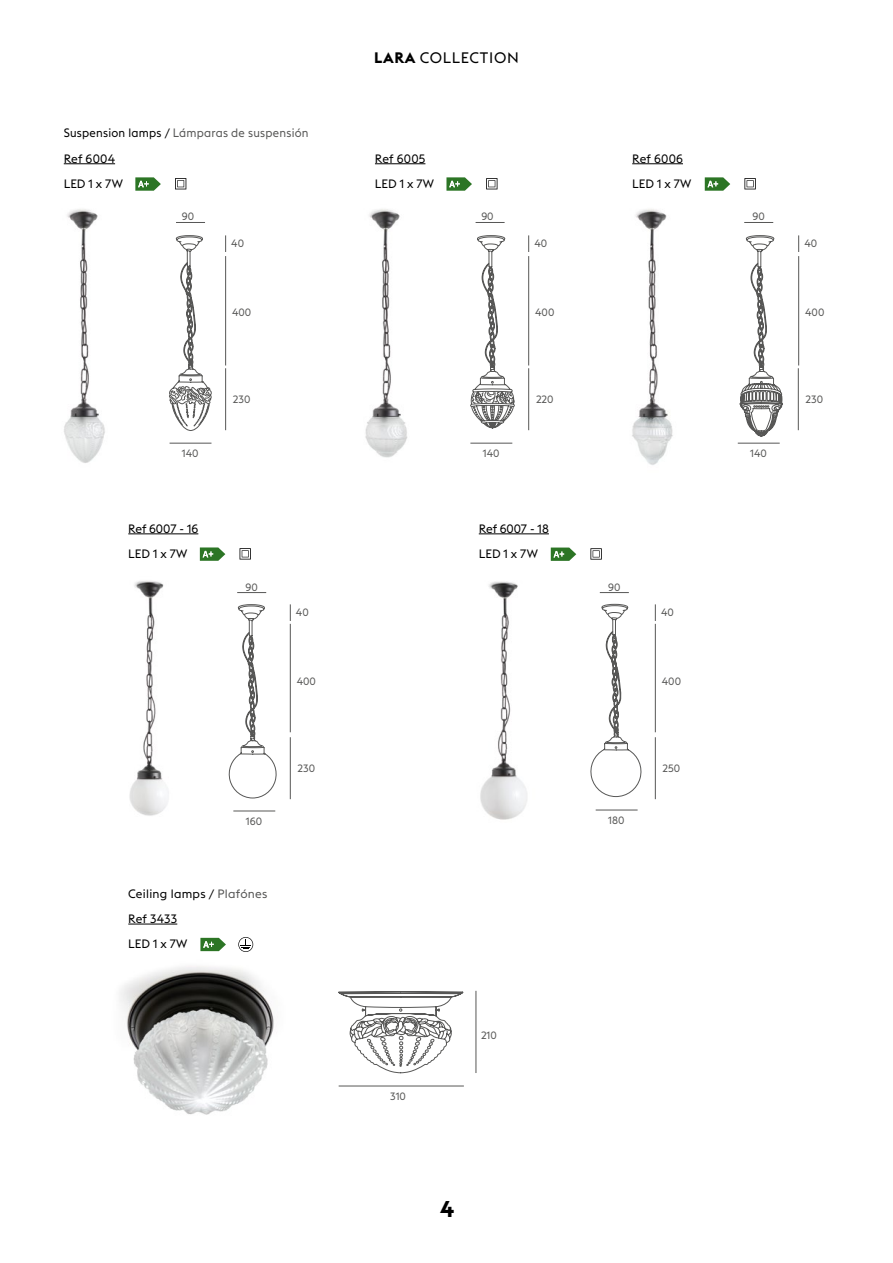
<style>
.page{position:relative;width:893px;height:1263px;background:#fff}
.page>*{position:absolute;margin:0;border:0;box-sizing:border-box;transform-origin:0 0}
.t1{font:700 22.5px "Euclid Triangle";color:#000}
.t2{font:15px "Euclid Triangle";letter-spacing:.05em;color:#000}
.t3{font:12px "Euclid Triangle";letter-spacing:.015em;color:#000}
.t4{font:12px "Euclid Triangle";letter-spacing:.02em;color:#575756;scale:.95 1}
.t5{font:12px "Euclid Triangle";letter-spacing:-.005em;color:#000}
.t6{font:10.5px "Euclid Triangle";color:#575756}
.s1{color:#000}
.s2{font-weight:700}
.s3{color:#575756}
</style>
<div class="page">
<img style="left:120px;top:937px;width:154px;height:178px">
<img style="left:480px;top:581px;width:47px;height:239px">
<img style="left:129px;top:580px;width:40px;height:236px">
<img style="left:632px;top:209px;width:41px;height:256px">
<img style="left:64px;top:209px;width:41px;height:254px">
<img style="left:365px;top:209px;width:43px;height:249px">
<hr style="left:225px;top:368px;width:1px;height:62px;background:#575756">
<hr style="left:290px;top:737px;width:1px;height:62px;background:#575756">
<hr style="left:655px;top:737px;width:1px;height:62px;background:#575756">
<hr style="left:528px;top:368px;width:1px;height:62px;background:#575756">
<hr style="left:798px;top:368px;width:1px;height:62px;background:#575756">
<hr style="left:170px;top:443px;width:41px;height:1px;background:#575756">
<hr style="left:470px;top:443px;width:42px;height:1px;background:#575756">
<svg style="left:176px;top:222px;width:29px;height:1px"></svg>
<svg style="left:476px;top:222px;width:29px;height:1px"></svg>
<svg style="left:744px;top:222px;width:29px;height:1px"></svg>
<hr style="left:738px;top:443px;width:42px;height:1px;background:#575756">
<svg style="left:739px;top:235px;width:44px;height:202px"></svg>
<svg style="left:470px;top:235px;width:45px;height:194px"></svg>
<svg style="left:169px;top:235px;width:43px;height:196px"></svg>
<hr style="left:233px;top:811px;width:42px;height:1px;background:#575756">
<svg style="left:237px;top:592px;width:29px;height:1px"></svg>
<svg style="left:600px;top:592px;width:29px;height:1px"></svg>
<hr style="left:596px;top:810px;width:42px;height:1px;background:#575756">
<svg style="left:228px;top:604px;width:49px;height:194px"></svg>
<svg style="left:590px;top:604px;width:52px;height:193px"></svg>
<svg style="left:338px;top:991px;width:125px;height:82px"></svg>
<hr style="left:476px;top:991px;width:1px;height:82px;background:#575756">
<hr style="left:339px;top:1086px;width:125px;height:1px;background:#575756">
<svg style="left:290px;top:604px;width:1px;height:17px"></svg>
<svg style="left:655px;top:604px;width:1px;height:17px"></svg>
<svg style="left:798px;top:235px;width:1px;height:17px"></svg>
<svg style="left:528px;top:235px;width:1px;height:17px"></svg>
<svg style="left:225px;top:235px;width:1px;height:17px"></svg>
<hr style="left:290px;top:624px;width:1px;height:108px;background:#575756">
<hr style="left:655px;top:624px;width:1px;height:108px;background:#575756">
<hr style="left:798px;top:256px;width:1px;height:109px;background:#575756">
<hr style="left:528px;top:256px;width:1px;height:109px;background:#575756">
<hr style="left:225px;top:256px;width:1px;height:109px;background:#575756">
<hr style="left:128px;top:533px;width:70px;height:1px;background:#000">
<hr style="left:632px;top:163px;width:51px;height:1px;background:#000">
<hr style="left:64px;top:163px;width:51px;height:1px;background:#000">
<hr style="left:128px;top:923px;width:49px;height:1px;background:#000">
<hr style="left:479px;top:533px;width:70px;height:1px;background:#000">
<hr style="left:375px;top:163px;width:50px;height:1px;background:#000">
<svg style="left:200px;top:938px;width:26px;height:13px"></svg>
<svg style="left:238px;top:937px;width:15px;height:15px"></svg>
<svg style="left:135px;top:177px;width:26px;height:14px"></svg>
<svg style="left:175px;top:178px;width:11px;height:11px"></svg>
<svg style="left:446px;top:177px;width:26px;height:14px"></svg>
<svg style="left:486px;top:178px;width:11px;height:11px"></svg>
<svg style="left:705px;top:177px;width:25px;height:14px"></svg>
<svg style="left:744px;top:178px;width:12px;height:11px"></svg>
<svg style="left:200px;top:547px;width:25px;height:14px"></svg>
<svg style="left:240px;top:548px;width:11px;height:11px"></svg>
<svg style="left:551px;top:547px;width:25px;height:14px"></svg>
<svg style="left:590px;top:548px;width:12px;height:12px"></svg>
<p class="t4" style="left:64px;top:125px;width:259px"><span class="s1">Suspension lamps /</span> Lámparas de suspensión</p>
<p class="t2" style="left:374px;top:48px;width:146px"><span class="s2">LARA</span> COLLECTION</p>
<p class="t3" style="left:64px;top:151px;width:53px">Ref 6004</p>
<p class="t3" style="left:632px;top:151px;width:52px">Ref 6006</p>
<p class="t3" style="left:375px;top:151px;width:52px">Ref 6005</p>
<p class="t3" style="left:64px;top:176px;width:61px">LED 1 x 7W</p>
<p class="t3" style="left:632px;top:176px;width:61px">LED 1 x 7W</p>
<p class="t3" style="left:375px;top:176px;width:61px">LED 1 x 7W</p>
<p class="t6" style="left:182px;top:210px;width:14px">90</p>
<p class="t6" style="left:481px;top:210px;width:14px">90</p>
<p class="t6" style="left:753px;top:210px;width:14px">90</p>
<p class="t6" style="left:231px;top:236px;width:14px">40</p>
<p class="t6" style="left:534px;top:236px;width:14px">40</p>
<p class="t6" style="left:804px;top:236px;width:14px">40</p>
<p class="t6" style="left:232px;top:305px;width:21px">400</p>
<p class="t6" style="left:535px;top:305px;width:21px">400</p>
<p class="t6" style="left:805px;top:305px;width:21px">400</p>
<p class="t6" style="left:233px;top:393px;width:19px">230</p>
<p class="t6" style="left:182px;top:447px;width:18px">140</p>
<p class="t6" style="left:483px;top:447px;width:18px">140</p>
<p class="t6" style="left:536px;top:393px;width:19px">220</p>
<p class="t6" style="left:806px;top:393px;width:19px">230</p>
<p class="t6" style="left:750px;top:447px;width:18px">140</p>
<p class="t5" style="left:128px;top:521px;width:72px">Ref 6007 - 16</p>
<p class="t3" style="left:128px;top:546px;width:61px">LED 1 x 7W</p>
<p class="t5" style="left:479px;top:521px;width:72px">Ref 6007 - 18</p>
<p class="t3" style="left:479px;top:546px;width:61px">LED 1 x 7W</p>
<p class="t6" style="left:246px;top:580px;width:14px">90</p>
<p class="t6" style="left:608px;top:580px;width:14px">90</p>
<p class="t6" style="left:296px;top:605px;width:14px">40</p>
<p class="t6" style="left:661px;top:605px;width:14px">40</p>
<p class="t6" style="left:297px;top:674px;width:21px">400</p>
<p class="t6" style="left:662px;top:674px;width:21px">400</p>
<p class="t6" style="left:246px;top:814px;width:18px">160</p>
<p class="t6" style="left:298px;top:762px;width:19px">230</p>
<p class="t6" style="left:663px;top:762px;width:19px">250</p>
<p class="t6" style="left:608px;top:813px;width:18px">180</p>
<p class="t3" style="left:128px;top:885px;width:141px">Ceiling lamps / <span class="s3">Plafónes</span></p>
<p class="t3" style="left:128px;top:911px;width:51px">Ref 3433</p>
<p class="t3" style="left:128px;top:936px;width:61px">LED 1 x 7W</p>
<p class="t6" style="left:390px;top:1089px;width:17px">310</p>
<p class="t6" style="left:481px;top:1028px;width:17px">210</p>
<h1 class="t1" style="left:440px;top:1195px;width:16px">4</h1>
</div>
